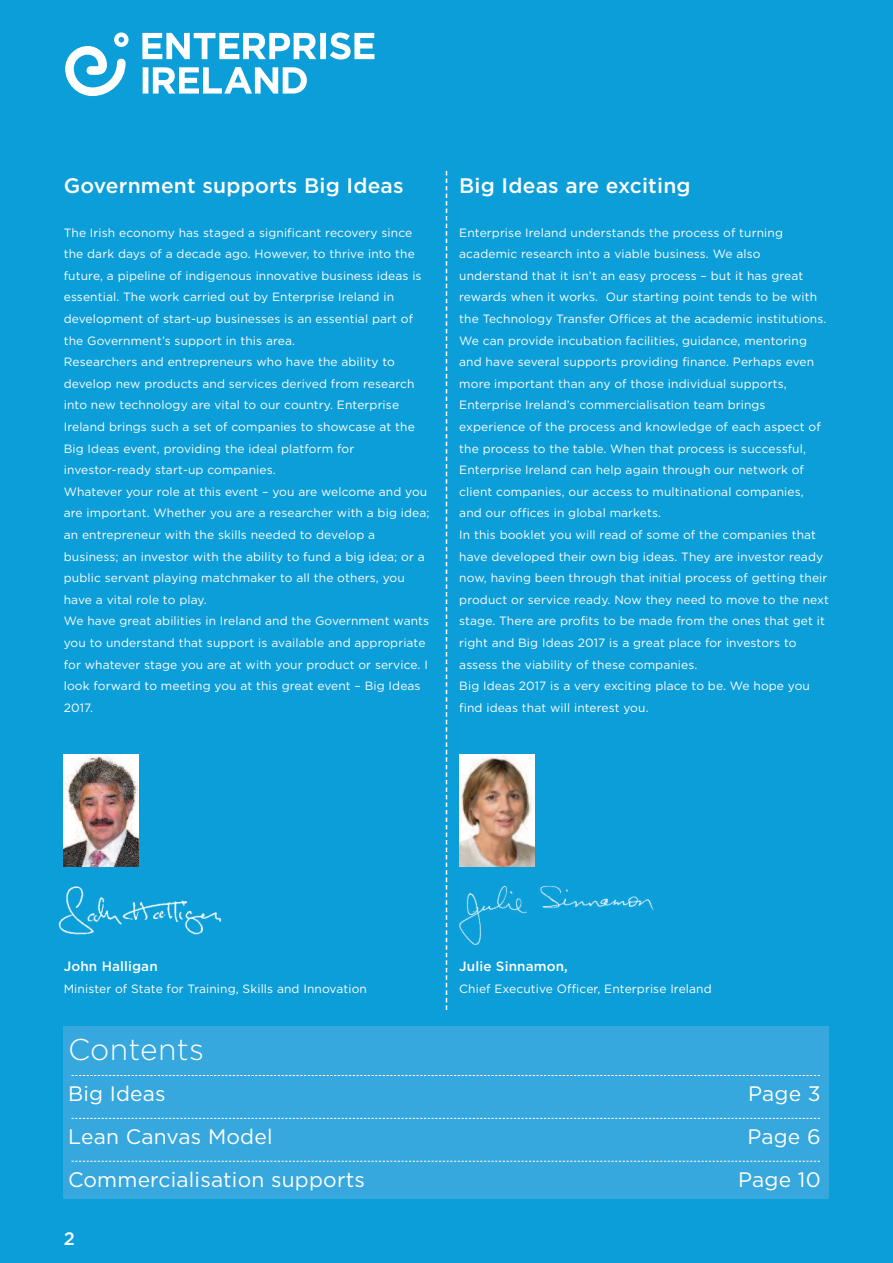
<style>
.page{position:relative;width:893px;height:1263px;background:#0b9ed8}
.page>*{position:absolute;margin:0;border:0;box-sizing:border-box;transform-origin:0 0}
.t1{font:300 30px "Gotham";letter-spacing:.01em;color:#fff}
.t2{font:21px "Gotham";letter-spacing:.01em;color:#fff}
.t3{font:500 21px "Gotham";letter-spacing:.01em;color:#fff}
.t4{font:500 18px "Gotham";color:#fff}
.t5{font:500 13.5px "Gotham";letter-spacing:.01em;color:#fff}
.t6{font:12px/21.6px "Gotham";letter-spacing:.01em;color:#fff}
</style>
<div class="page">
<div style="left:64px;top:1026px;width:765px;height:172px;background:#37a8dd"></div>
<svg style="left:446px;top:171px;width:1px;height:839px"></svg>
<svg style="left:72px;top:1118px;width:748px;height:1px"></svg>
<svg style="left:72px;top:1075px;width:748px;height:1px"></svg>
<svg style="left:72px;top:1161px;width:748px;height:1px"></svg>
<svg style="left:142px;top:33px;width:232px;height:61px"></svg>
<svg style="left:65px;top:32px;width:64px;height:64px"></svg>
<img style="left:459px;top:754px;width:75px;height:113px">
<img style="left:64px;top:754px;width:75px;height:113px">
<img style="left:459px;top:885px;width:195px;height:60px">
<img style="left:58px;top:886px;width:164px;height:49px">
<h2 class="t3" style="left:64px;top:179px;width:341px">Government supports Big Ideas</h2>
<p class="t6" style="left:64px;top:223px;width:367px">The Irish economy has staged a significant recovery since the dark days of a decade ago. However, to thrive into the future, a pipeline of indigenous innovative business ideas is essential. The work carried out by Enterprise Ireland in development of start-up businesses is an essential part of the Government’s support in this area.<br>Researchers and entrepreneurs who have the ability to develop new products and services derived from research into new technology are vital to our country. Enterprise Ireland brings such a set of companies to showcase at the Big Ideas event, providing the ideal platform for investor-ready start-up companies.<br>Whatever your role at this event – you are welcome and you are important. Whether you are a researcher with a big idea; an entrepreneur with the skills needed to develop a business; an investor with the ability to fund a big idea; or a public servant playing matchmaker to all the others, you have a vital role to play.<br>We have great abilities in Ireland and the Government wants you to understand that support is available and appropriate for whatever stage you are at with your product or service. I look forward to meeting you at this great event – Big Ideas 2017.</p>
<h2 class="t3" style="left:459px;top:179px;width:233px">Big Ideas are exciting</h2>
<p class="t6" style="left:459px;top:223px;width:371px">Enterprise Ireland understands the process of turning academic research into a viable business. We also understand that it isn’t an easy process – but it has great rewards when it works. Our starting point tends to be with the Technology Transfer Offices at the academic institutions.<br>We can provide incubation facilities, guidance, mentoring and have several supports providing finance. Perhaps even more important than any of those individual supports, Enterprise Ireland’s commercialisation team brings experience of the process and knowledge of each aspect of the process to the table. When that process is successful, Enterprise Ireland can help again through our network of client companies, our access to multinational companies, and our offices in global markets.<br>In this booklet you will read of some of the companies that have developed their own big ideas. They are investor ready now, having been through that initial process of getting their product or service ready. Now they need to move to the next stage. There are profits to be made from the ones that get it right and Big Ideas 2017 is a great place for investors to assess the viability of these companies.<br>Big Ideas 2017 is a very exciting place to be. We hope you find ideas that will interest you.</p>
<p class="t5" style="left:64px;top:962px;width:95px">John Halligan</p>
<p class="t6" style="left:64px;top:979px;width:305px">Minister of State for Training, Skills and Innovation</p>
<p class="t5" style="left:459px;top:962px;width:110px">Julie Sinnamon,</p>
<p class="t6" style="left:459px;top:979px;width:254px">Chief Executive Officer, Enterprise Ireland</p>
<h1 class="t1" style="left:68px;top:1039px;width:137px">Contents</h1>
<h2 class="t2" style="left:68px;top:1086px;width:99px">Big Ideas</h2>
<h2 class="t2" style="left:748px;top:1086px;width:74px">Page 3</h2>
<h2 class="t2" style="left:68px;top:1129px;width:206px">Lean Canvas Model</h2>
<h2 class="t2" style="left:747px;top:1129px;width:75px">Page 6</h2>
<h2 class="t2" style="left:68px;top:1172px;width:298px">Commercialisation supports</h2>
<h2 class="t2" style="left:738px;top:1172px;width:84px">Page 10</h2>
<h3 class="t4" style="left:64px;top:1232px;width:13px">2</h3>
</div>
